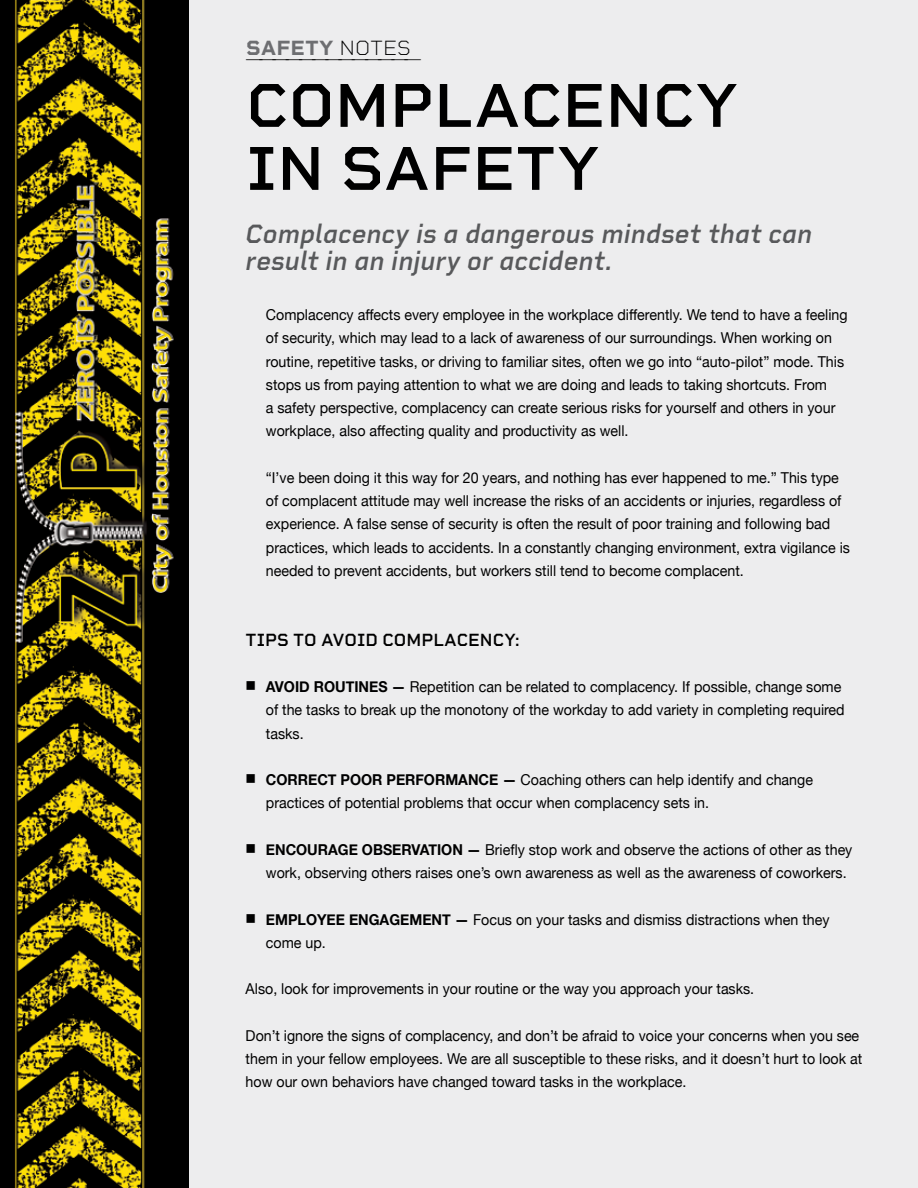
<style>
.page{position:relative;width:918px;height:1188px;background:#ededee}
.page>*{position:absolute;margin:0;border:0;box-sizing:border-box;transform-origin:0 0}
.t1{font:600 63px/63px "Rigid Square";color:#000}
.t2{font:italic 600 27px/27px "Rigid Square";color:#58595b;scale:.95 1}
.t3{font:700 21px "Rigid Square";color:#6d6e71}
.t4{font:600 18px "Rigid Square";color:#000;scale:.95 1}
.t5{font:300 16.5px "Helvetica";color:#000}
.t6{font:15px/23.2px "Helvetica Neue";color:#000;scale:.95 1}
.t7{font:15px "Wingdings";color:#000;scale:.95 1}
.s1{font-weight:200;color:#000}
.s2{font-weight:700}
</style>
<div class="page">
<img style="left:0;top:0;width:189px;height:1188px">
<h3 class="t3" style="left:246px;top:35px;width:166px">SAFETY <span class="s1">NOTES</span></h3>
<p class="t5" style="left:246px;top:44px;width:176px">—————————————</p>
<h1 class="t1" style="left:246px;top:73px;width:494px">COMPLACENCY<br>IN SAFETY</h1>
<h2 class="t2" style="left:246px;top:220px;width:598px">Complacency is a dangerous mindset that can result in an injury or accident.</h2>
<p class="t6" style="left:266px;top:304px;width:614px">Complacency affects every employee in the workplace differently. We tend to have a feeling of security, which may lead to a lack of awareness of our surroundings. When working on routine, repetitive tasks, or driving to familiar sites, often we go into “auto-pilot” mode. This stops us from paying attention to what we are doing and leads to taking shortcuts. From<br>a safety perspective, complacency can create serious risks for yourself and others in your workplace, also affecting quality and productivity as well.</p>
<p class="t6" style="left:266px;top:467px;width:616px">“I’ve been doing it this way for 20 years, and nothing has ever happened to me.” This type of complacent attitude may well increase the risks of an accidents or injuries, regardless of experience. A false sense of security is often the result of poor training and following bad practices, which leads to accidents. In a constantly changing environment, extra vigilance is needed to prevent accidents, but workers still tend to become complacent.</p>
<p class="t4" style="left:246px;top:629px;width:290px">TIPS TO AVOID COMPLACENCY:</p>
<p class="t6" style="left:266px;top:676px;width:611px"><span class="s2">AVOID ROUTINES —</span> Repetition can be related to complacency. If possible, change some of the tasks to break up the monotony of the workday to add variety in completing required tasks.</p>
<p class="t6" style="left:266px;top:769px;width:577px"><span class="s2">CORRECT POOR PERFORMANCE —</span> Coaching others can help identify and change practices of potential problems that occur when complacency sets in.</p>
<p class="t6" style="left:266px;top:839px;width:619px"><span class="s2">ENCOURAGE OBSERVATION —</span> Briefly stop work and observe the actions of other as they work, observing others raises one’s own awareness as well as the awareness of coworkers.</p>
<p class="t6" style="left:266px;top:909px;width:595px"><span class="s2">EMPLOYEE ENGAGEMENT —</span> Focus on your tasks and dismiss distractions when they come up.</p>
<p class="t6" style="left:246px;top:978px;width:537px">Also, look for improvements in your routine or the way you approach your tasks.</p>
<p class="t6" style="left:246px;top:1025px;width:651px">Don’t ignore the signs of complacency, and don’t be afraid to voice your concerns when you see them in your fellow employees. We are all susceptible to these risks, and it doesn’t hurt to look at how our own behaviors have changed toward tasks in the workplace.</p>
<p class="t7" style="left:246px;top:678px;width:13px">■</p>
<p class="t7" style="left:246px;top:771px;width:13px">■</p>
<p class="t7" style="left:246px;top:841px;width:13px">■</p>
<p class="t7" style="left:246px;top:910px;width:13px">■</p>
</div>
